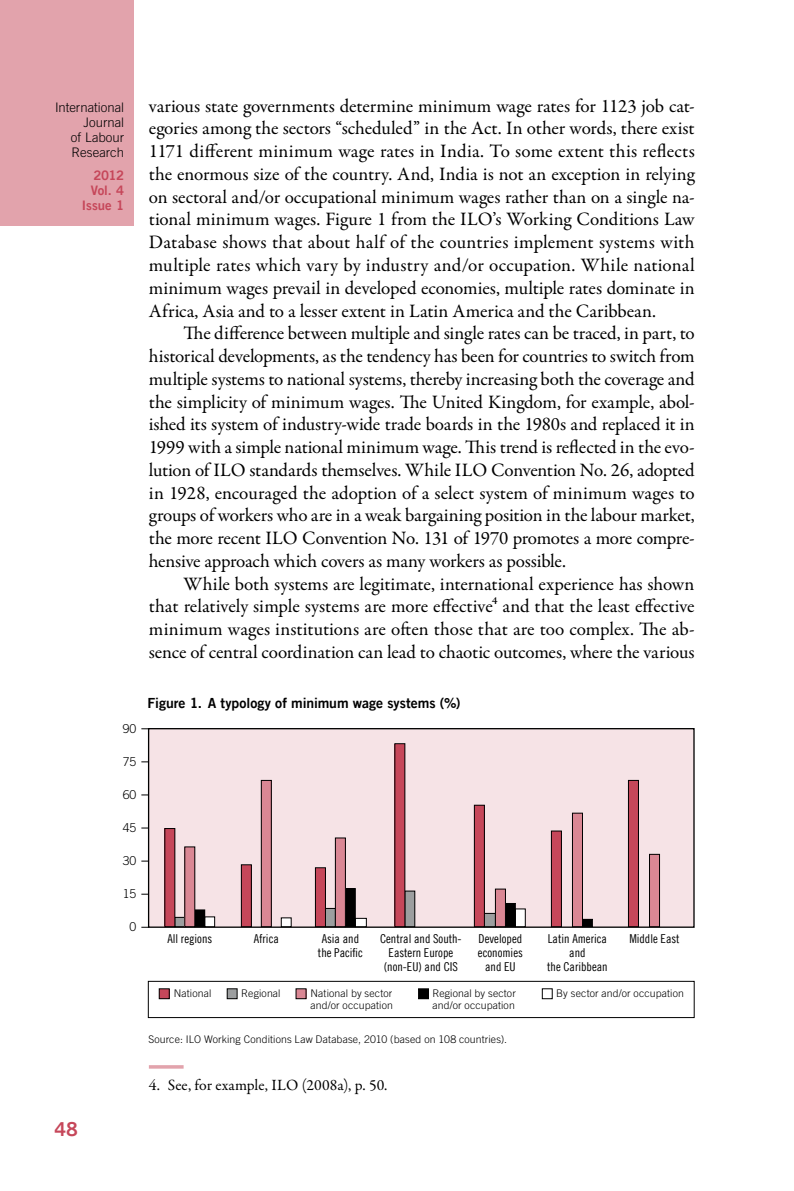
<style>
.page{position:relative;width:794px;height:1191px;background:#fff}
.page>*{position:absolute;margin:0;border:0;box-sizing:border-box;transform-origin:0 0}
.t1{font:19.25px "Trade Gothic LT Com Bd 2";color:#c6475a}
.t2{font:19.07px/22.8px "Garamond Premr Pro";letter-spacing:-.01em;color:#000;text-align:justify}
.t3{font:15.75px "Garamond Premr Pro";letter-spacing:.005em;color:#000}
.t4{font:14px "Trade Gothic LT Com Bd 2";color:#000}
.t5{font:300 13.12px/15px "Trade Gothic LT Com";color:#000;text-align:right}
.t6{font:13.12px/15px "Trade Gothic LT Com Bd 2";letter-spacing:-.01em;color:#c6475a;text-align:right}
.t7{font:12.25px/14px "Trade Gothic LT Com Cn 18";color:#000;text-align:center}
.t8{font:300 12.25px "Trade Gothic LT Com";color:#000}
.t9{font:300 10.5px/12.2px "Trade Gothic LT Com";letter-spacing:.015em;color:#000}
</style>
<div class="page">
<div style="left:0;top:0;width:134px;height:225px;background:#e2a3ac"></div>
<hr style="left:149px;top:1065px;width:35px;height:3px;background:#e2a3ac">
<div style="left:149px;top:728px;width:545px;height:199px;background:#f6e3e6"></div>
<div style="left:148px;top:728px;width:546px;height:199px;border:1px solid #000"></div>
<div style="left:175px;top:917px;width:10px;height:9px;background:#9c9e9f"></div>
<div style="left:174px;top:917px;width:11px;height:10px;border:1px solid #000"></div>
<div style="left:325px;top:908px;width:10px;height:18px;background:#9c9e9f"></div>
<div style="left:325px;top:908px;width:11px;height:19px;border:1px solid #000"></div>
<div style="left:405px;top:891px;width:10px;height:35px;background:#9c9e9f"></div>
<div style="left:404px;top:890px;width:11px;height:37px;border:1px solid #000"></div>
<div style="left:484px;top:913px;width:11px;height:13px;background:#9c9e9f"></div>
<div style="left:484px;top:913px;width:12px;height:14px;border:1px solid #000"></div>
<div style="left:205px;top:917px;width:10px;height:9px;background:#fff"></div>
<div style="left:204px;top:916px;width:11px;height:11px;border:1px solid #000"></div>
<div style="left:281px;top:918px;width:10px;height:8px;background:#fff"></div>
<div style="left:281px;top:917px;width:10px;height:10px;border:1px solid #000"></div>
<div style="left:355px;top:918px;width:11px;height:8px;background:#fff"></div>
<div style="left:355px;top:918px;width:12px;height:9px;border:1px solid #000"></div>
<div style="left:515px;top:909px;width:10px;height:17px;background:#fff"></div>
<div style="left:515px;top:908px;width:10px;height:19px;border:1px solid #000"></div>
<div style="left:195px;top:910px;width:10px;height:16px;background:#000"></div>
<div style="left:194px;top:909px;width:11px;height:18px;border:1px solid #000"></div>
<div style="left:345px;top:888px;width:10px;height:38px;background:#000"></div>
<div style="left:345px;top:888px;width:11px;height:39px;border:1px solid #000"></div>
<div style="left:505px;top:903px;width:10px;height:23px;background:#000"></div>
<div style="left:582px;top:919px;width:10px;height:7px;background:#000"></div>
<div style="left:582px;top:919px;width:11px;height:8px;border:1px solid #000"></div>
<div style="left:165px;top:828px;width:10px;height:98px;background:#c6475a"></div>
<div style="left:241px;top:864px;width:10px;height:62px;background:#c6475a"></div>
<div style="left:241px;top:864px;width:11px;height:63px;border:1px solid #000"></div>
<div style="left:315px;top:867px;width:10px;height:59px;background:#c6475a"></div>
<div style="left:315px;top:867px;width:11px;height:60px;border:1px solid #000"></div>
<div style="left:395px;top:743px;width:10px;height:183px;background:#c6475a"></div>
<div style="left:474px;top:805px;width:10px;height:121px;background:#c6475a"></div>
<div style="left:474px;top:805px;width:11px;height:122px;border:1px solid #000"></div>
<div style="left:551px;top:831px;width:10px;height:95px;background:#c6475a"></div>
<div style="left:551px;top:830px;width:11px;height:97px;border:1px solid #000"></div>
<div style="left:628px;top:780px;width:10px;height:146px;background:#c6475a"></div>
<div style="left:628px;top:780px;width:11px;height:147px;border:1px solid #000"></div>
<div style="left:185px;top:847px;width:10px;height:79px;background:#da8794"></div>
<div style="left:184px;top:846px;width:11px;height:81px;border:1px solid #000"></div>
<div style="left:261px;top:780px;width:10px;height:146px;background:#da8794"></div>
<div style="left:261px;top:780px;width:11px;height:147px;border:1px solid #000"></div>
<div style="left:335px;top:838px;width:10px;height:88px;background:#da8794"></div>
<div style="left:335px;top:837px;width:11px;height:90px;border:1px solid #000"></div>
<div style="left:495px;top:889px;width:10px;height:37px;background:#da8794"></div>
<div style="left:495px;top:888px;width:11px;height:39px;border:1px solid #000"></div>
<div style="left:572px;top:813px;width:10px;height:113px;background:#da8794"></div>
<div style="left:572px;top:813px;width:11px;height:114px;border:1px solid #000"></div>
<div style="left:649px;top:854px;width:10px;height:72px;background:#da8794"></div>
<div style="left:649px;top:854px;width:11px;height:73px;border:1px solid #000"></div>
<div style="left:542px;top:988px;width:10px;height:11px;border:1px solid #000"></div>
<div style="left:159px;top:988px;width:10px;height:10px;background:#c6475a"></div>
<div style="left:159px;top:988px;width:11px;height:11px;border:1px solid #000"></div>
<div style="left:227px;top:988px;width:10px;height:10px;background:#9c9e9f"></div>
<div style="left:227px;top:988px;width:10px;height:11px;border:1px solid #000"></div>
<div style="left:296px;top:988px;width:10px;height:10px;background:#da8794"></div>
<div style="left:296px;top:988px;width:10px;height:11px;border:1px solid #000"></div>
<div style="left:418px;top:988px;width:10px;height:10px;background:#000"></div>
<div style="left:418px;top:988px;width:11px;height:11px;border:1px solid #000"></div>
<div style="left:148px;top:981px;width:546px;height:37px;border:1px solid #000"></div>
<p class="t5" style="left:55px;top:99px;width:71px">International<br>Journal<br>of Labour<br>Research</p>
<p class="t6" style="left:82px;top:167px;width:44px">2012<br>Vol. 4<br>Issue 1</p>
<p class="t2" style="left:149px;top:95px;width:547px">various state governments determine minimum wage rates for 1123 job cat&shy;egories among the sectors “scheduled” in the Act. In other words, there exist 1171 different minimum wage rates in India. To some extent this reflects the enormous size of the country. And, India is not an exception in relying on sectoral and/or occupational minimum wages rather than on a single na&shy;tional minimum wages. Figure 1 from the ILO’s Working Conditions Law Database shows that about half of the countries implement systems with multiple rates which vary by industry and/or occupation. While national minimum wages prevail in developed economies, multiple rates dominate in Africa, Asia and to a lesser extent in Latin America and the Caribbean.</p>
<p class="t2" style="left:149px;top:322px;width:547px;text-indent:35px">The difference between multiple and single rates can be traced, in part, to historical developments, as the tendency has been for countries to switch from multiple systems to national systems, thereby increasing both the coverage and the simplicity of minimum wages. The United Kingdom, for example, abol&shy;ished its system of industry-wide trade boards in the 1980s and replaced it in 1999 with a simple national minimum wage. This trend is reflected in the evo&shy;lution of ILO standards themselves. While ILO Convention No. 26, adopted in 1928, encouraged the adoption of a select system of minimum wages to groups of workers who are in a weak bargaining position in the labour market, the more recent ILO Convention No. 131 of 1970 promotes a more compre&shy;hensive approach which covers as many workers as possible.</p>
<p class="t2" style="left:149px;top:573px;width:547px;text-indent:35px">While both systems are legitimate, international experience has shown that relatively simple systems are more effective4 and that the least effective minimum wages institutions are often those that are too complex. The ab&shy;sence of central coordination can lead to chaotic outcomes, where the various</p>
<p class="t1" style="left:55px;top:1117px;width:25px">48</p>
<p class="t8" style="left:123px;top:721px;width:15px">90</p>
<p class="t8" style="left:123px;top:754px;width:15px">75</p>
<p class="t8" style="left:123px;top:787px;width:15px">60</p>
<p class="t8" style="left:123px;top:820px;width:15px">45</p>
<p class="t8" style="left:123px;top:853px;width:15px">30</p>
<p class="t8" style="left:123px;top:886px;width:15px">15</p>
<p class="t8" style="left:130px;top:919px;width:8px">0</p>
<p class="t4" style="left:147px;top:694px;width:315px">Figure 1. A typology of minimum wage systems (%)</p>
<p class="t7" style="left:167px;top:932px;width:46px">All regions</p>
<p class="t7" style="left:254px;top:932px;width:27px">Africa</p>
<p class="t7" style="left:318px;top:932px;width:46px">Asia and the Pacific</p>
<p class="t7" style="left:478px;top:932px;width:46px">Developed economies and EU</p>
<p class="t7" style="left:547px;top:932px;width:62px">Latin America and<br>the Caribbean</p>
<p class="t7" style="left:380px;top:932px;width:83px">Central and South-<br>Eastern Europe (non-EU) and CIS</p>
<p class="t7" style="left:629px;top:932px;width:52px">Middle East</p>
<p class="t9" style="left:174px;top:987px;width:39px">National</p>
<p class="t9" style="left:241px;top:987px;width:41px">Regional</p>
<p class="t9" style="left:310px;top:987px;width:83px">National by sector</p>
<p class="t9" style="left:556px;top:987px;width:129px">By sector and/or occupation</p>
<p class="t9" style="left:310px;top:999px;width:84px">and/or occupation</p>
<p class="t9" style="left:432px;top:987px;width:85px">Regional by sector and/or occupation</p>
<p class="t9" style="left:148px;top:1033px;width:360px">Source: ILO Working Conditions Law Database, 2010 (based on 108 countries).</p>
<p class="t3" style="left:149px;top:1075px;width:240px">4. See, for example, ILO (2008a), p. 50.</p>
</div>
